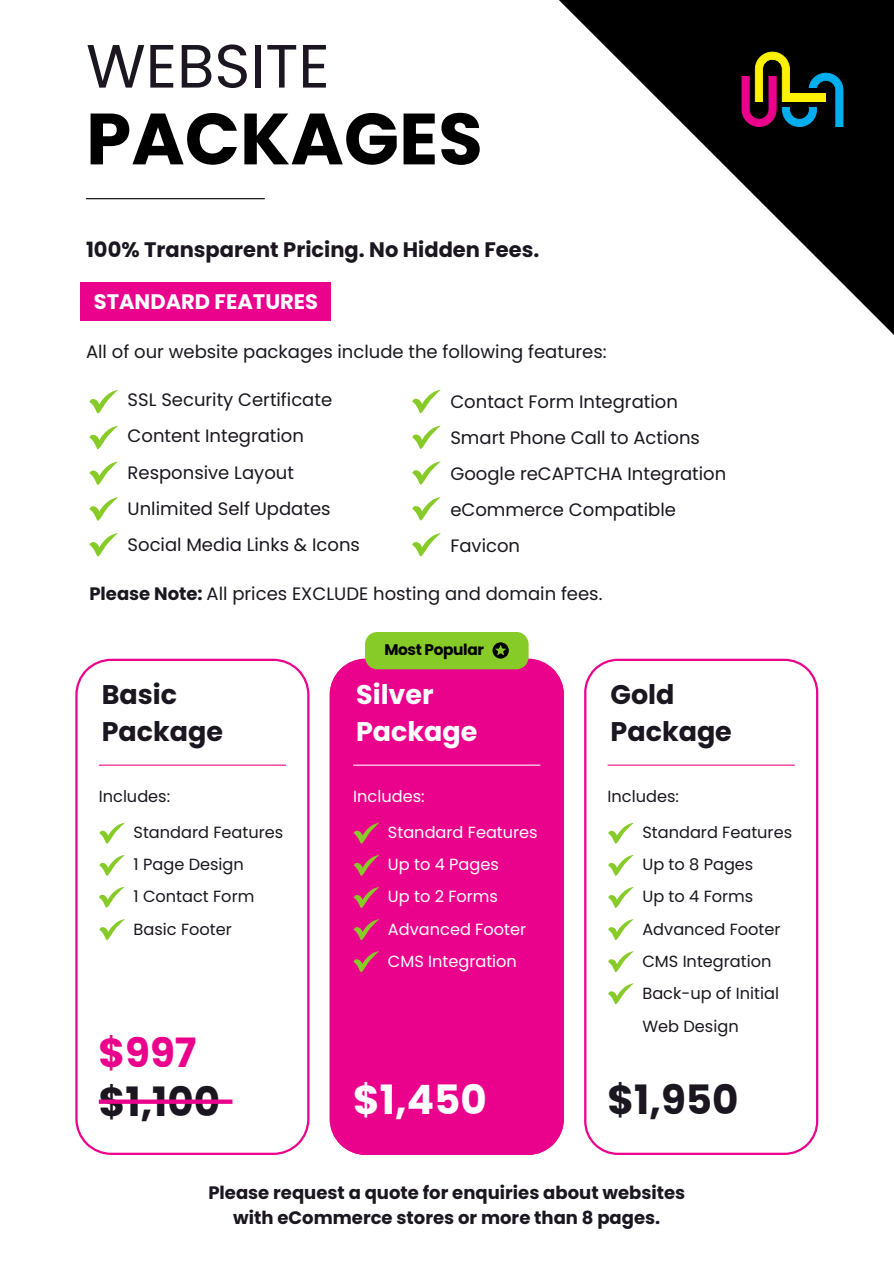
<style>
.page{position:relative;width:894px;height:1264px;background:#fff}
.page>*{position:absolute;margin:0;border:0;box-sizing:border-box;transform-origin:0 0}
.t1{font:700 72.45px "Poppins";color:#000}
.t2{font:61.05px "Poppins";color:#1b161f}
.t3{font:700 40.35px "Poppins";color:#1b161f}
.t4{font:700 40.35px "Poppins";color:#fff}
.t5{font:700 40.35px "Poppins";color:#eb028c}
.t6{font:700 27px/37.3px "Poppins";color:#1b161f}
.t7{font:700 27px/37.3px "Poppins";color:#fff}
.t8{font:700 21px "Poppins";color:#1b161f}
.t9{font:700 21px "Poppins";color:#fff}
.t10{font:18px "Poppins";color:#1b161f}
.t11{font:700 18px/24.8px "Poppins";color:#1b161f;text-align:center}
.t12{font:16.2px/32.4px "Poppins";color:#1b161f}
.t13{font:16.2px "Poppins";color:#fff}
.t14{font:700 15.3px "Poppins";letter-spacing:-.025em;color:#000}
.s1{font-weight:700}
</style>
<div class="page">
<hr style="left:86px;top:198px;width:179px;height:1px;background:#000">
<svg style="left:559px;top:0;width:334px;height:334px"></svg>
<svg style="left:741px;top:52px;width:102px;height:75px;background:#3b3530"></svg>
<div style="left:788px;top:94px;width:36px;height:8px;background:#fef102"></div>
<svg style="left:89px;top:390px;width:29px;height:23px"></svg>
<svg style="left:89px;top:426px;width:29px;height:23px"></svg>
<svg style="left:89px;top:461px;width:29px;height:24px"></svg>
<svg style="left:89px;top:497px;width:29px;height:24px"></svg>
<svg style="left:89px;top:533px;width:29px;height:23px"></svg>
<svg style="left:412px;top:390px;width:29px;height:23px"></svg>
<svg style="left:412px;top:425px;width:29px;height:24px"></svg>
<svg style="left:412px;top:461px;width:29px;height:24px"></svg>
<svg style="left:412px;top:497px;width:29px;height:23px"></svg>
<svg style="left:412px;top:533px;width:29px;height:23px"></svg>
<div style="left:81px;top:282px;width:250px;height:39px;background:#eb028c"></div>
<svg style="left:584px;top:658px;width:234px;height:496px"></svg>
<svg style="left:608px;top:822px;width:25px;height:22px"></svg>
<svg style="left:608px;top:854px;width:25px;height:22px"></svg>
<svg style="left:608px;top:887px;width:25px;height:21px"></svg>
<svg style="left:608px;top:919px;width:25px;height:21px"></svg>
<svg style="left:608px;top:951px;width:25px;height:21px"></svg>
<hr style="left:607px;top:764px;width:187px;height:1px;background:#eb028c">
<div style="left:329px;top:658px;width:234px;height:496px;background:#eb028c"></div>
<svg style="left:353px;top:822px;width:26px;height:22px"></svg>
<svg style="left:353px;top:854px;width:26px;height:22px"></svg>
<svg style="left:353px;top:887px;width:26px;height:21px"></svg>
<svg style="left:353px;top:919px;width:26px;height:21px"></svg>
<hr style="left:353px;top:764px;width:187px;height:1px;background:#fff">
<svg style="left:75px;top:658px;width:234px;height:496px"></svg>
<svg style="left:99px;top:822px;width:26px;height:22px"></svg>
<svg style="left:99px;top:854px;width:26px;height:22px"></svg>
<svg style="left:99px;top:886px;width:26px;height:22px"></svg>
<hr style="left:99px;top:764px;width:187px;height:1px;background:#eb028c">
<div style="left:365px;top:632px;width:163px;height:37px;background:#87cb28"></div>
<svg style="left:99px;top:1099px;width:133px;height:4px"></svg>
<svg style="left:608px;top:983px;width:25px;height:21px"></svg>
<svg style="left:353px;top:951px;width:26px;height:21px"></svg>
<svg style="left:99px;top:919px;width:26px;height:21px"></svg>
<p class="t2" style="left:86px;top:23px;width:245px">WEBSITE</p>
<p class="t1" style="left:86px;top:88px;width:398px">PACKAGES</p>
<p class="t8" style="left:86px;top:235px;width:455px">100% Transparent Pricing. No Hidden Fees.</p>
<p class="t9" style="left:94px;top:287px;width:226px">STANDARD FEATURES</p>
<p class="t10" style="left:86px;top:339px;width:522px">All of our website packages include the following features:</p>
<p class="t10" style="left:127px;top:387px;width:206px">SSL Security Certificate</p>
<h2 class="t10" style="left:127px;top:423px;width:178px">Content Integration</h2>
<h1 class="t10" style="left:127px;top:459px;width:168px">Responsive Layout</h1>
<h6 class="t10" style="left:127px;top:495px;width:204px">Unlimited Self Updates</h6>
<h5 class="t10" style="left:127px;top:531px;width:234px">Social Media Links &amp; Icons</h5>
<p class="t10" style="left:450px;top:388px;width:229px">Contact Form Integration</p>
<p class="t10" style="left:450px;top:424px;width:251px">Smart Phone Call to Actions</p>
<p class="t10" style="left:450px;top:460px;width:277px">Google reCAPTCHA Integration</p>
<p class="t10" style="left:450px;top:496px;width:227px">eCommerce Compatible</p>
<p class="t10" style="left:450px;top:532px;width:71px">Favicon</p>
<p class="t10" style="left:89px;top:581px;width:514px"><span class="s1">Please Note:</span> All prices EXCLUDE hosting and domain fees.</p>
<p class="t14" style="left:384px;top:638px;width:101px">Most Popular</p>
<p class="t6" style="left:102px;top:675px;width:123px">Basic<br>Package</p>
<p class="t7" style="left:356px;top:675px;width:123px">Silver<br>Package</p>
<p class="t6" style="left:610px;top:675px;width:123px">Gold<br>Package</p>
<h3 class="t12" style="left:99px;top:780px;width:73px">Includes:</h3>
<p class="t13" style="left:353px;top:785px;width:73px">Includes:</p>
<p class="t12" style="left:607px;top:780px;width:73px">Includes:</p>
<p class="t12" style="left:133px;top:815px;width:151px">Standard Features</p>
<p class="t12" style="left:133px;top:848px;width:112px">1 Page Design</p>
<p class="t12" style="left:133px;top:880px;width:122px">1 Contact Form</p>
<p class="t12" style="left:133px;top:912px;width:100px">Basic Footer</p>
<p class="t5" style="left:99px;top:1024px;width:99px">$997</p>
<p class="t13" style="left:388px;top:820px;width:151px">Standard Features</p>
<p class="t13" style="left:388px;top:852px;width:112px">Up to 4 Pages</p>
<p class="t13" style="left:388px;top:885px;width:111px">Up to 2 Forms</p>
<h4 class="t13" style="left:388px;top:917px;width:140px">Advanced Footer</h4>
<p class="t13" style="left:388px;top:949px;width:130px">CMS Integration</p>
<p class="t12" style="left:642px;top:815px;width:151px">Standard Features</p>
<p class="t12" style="left:642px;top:848px;width:112px">Up to 8 Pages</p>
<p class="t12" style="left:642px;top:880px;width:112px">Up to 4 Forms</p>
<p class="t12" style="left:642px;top:912px;width:140px">Advanced Footer</p>
<p class="t12" style="left:642px;top:945px;width:130px">CMS Integration</p>
<p class="t12" style="left:642px;top:977px;width:138px">Back-up of Initial<br>Web Design</p>
<h3 class="t3" style="left:99px;top:1073px;width:123px">$1,100</h3>
<p class="t4" style="left:353px;top:1071px;width:135px">$1,450</p>
<p class="t3" style="left:607px;top:1071px;width:132px">$1,950</p>
<p class="t11" style="left:208px;top:1179px;width:478px">Please request a quote for enquiries about websites with eCommerce stores or more than 8 pages.</p>
</div>
